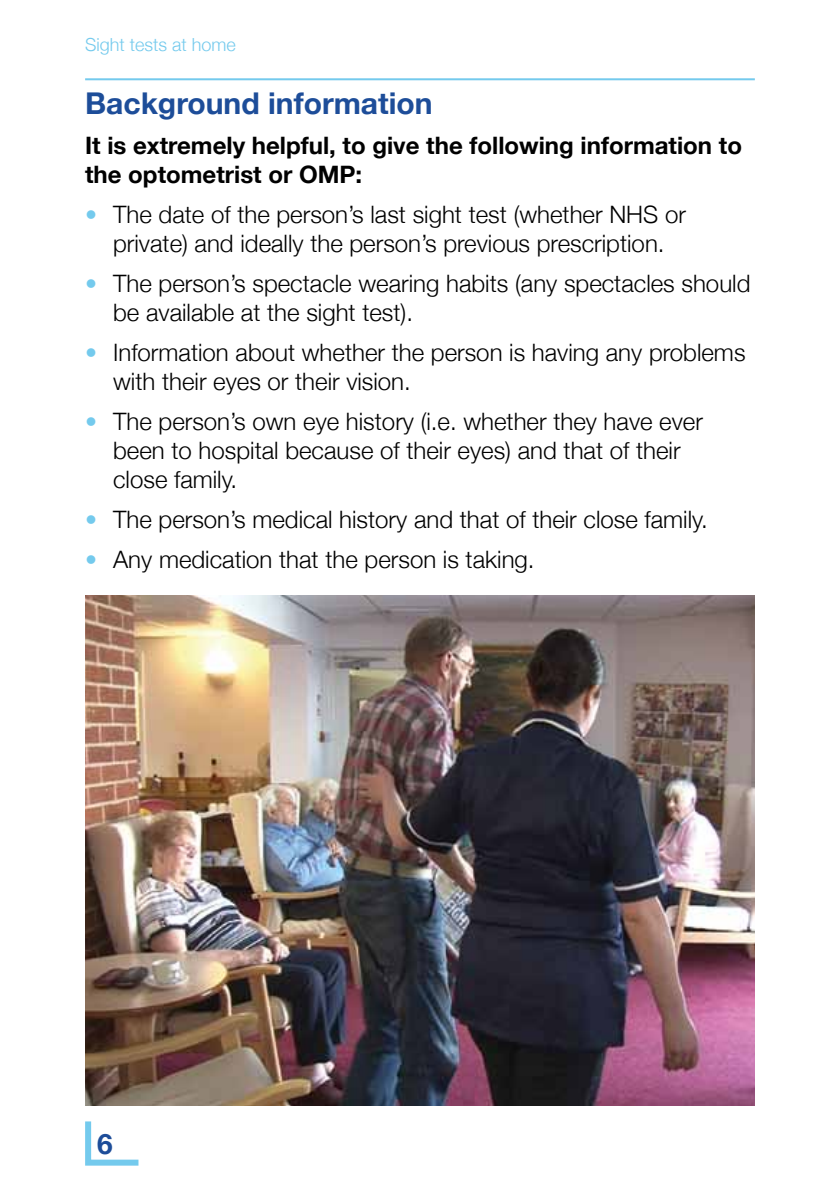
<style>
.page{position:relative;width:840px;height:1191px;background:#fff}
.page>*{position:absolute;margin:0;border:0;box-sizing:border-box;transform-origin:0 0}
.t1{font:700 30px "Helvetica Neue";color:#1d4d99}
.t2{font:700 28px "Helvetica Neue";color:#1d4d99}
.t3{font:300 24px/28.8px "Helvetica Neue";color:#000}
.t4{font:700 24px/28.8px "Helvetica Neue";color:#000}
.t5{font:300 18px "Helvetica Neue";color:#74caed}
.s1{color:#74caed}
</style>
<div class="page">
<svg style="left:85px;top:1121px;width:54px;height:45px"></svg>
<hr style="left:85px;top:78px;width:669px;height:2px;background:#74caed">
<img style="left:85px;top:595px;width:669px;height:510px">
<p class="t5" style="left:85px;top:34px;width:152px">Sight tests at home</p>
<p class="t1" style="left:85px;top:85px;width:349px">Background information</p>
<p class="t4" style="left:85px;top:131px;width:658px">It is extremely helpful, to give the following information to the optometrist or OMP:</p>
<p class="t3" style="left:85px;top:200px;width:602px;text-align:center"><span class="s1">•</span> The date of the person’s last sight test (whether NHS or private) and ideally the person’s previous prescription.</p>
<p class="t3" style="left:113px;top:269px;width:638px;text-indent:-28px"><span class="s1">•</span> The person’s spectacle wearing habits (any spectacles should be available at the sight test).</p>
<p class="t3" style="left:113px;top:338px;width:633px;text-indent:-28px"><span class="s1">•</span> Information about whether the person is having any problems with their eyes or their vision.</p>
<p class="t3" style="left:113px;top:407px;width:591px;text-indent:-28px"><span class="s1">•</span> The person’s own eye history (i.e. whether they have ever been to hospital because of their eyes) and that of their close family.</p>
<p class="t3" style="left:85px;top:504px;width:623px"><span class="s1">•</span> The person’s medical history and that of their close family.</p>
<p class="t3" style="left:85px;top:545px;width:450px"><span class="s1">•</span> Any medication that the person is taking.</p>
<p class="t2" style="left:97px;top:1126px;width:17px">6</p>
</div>
